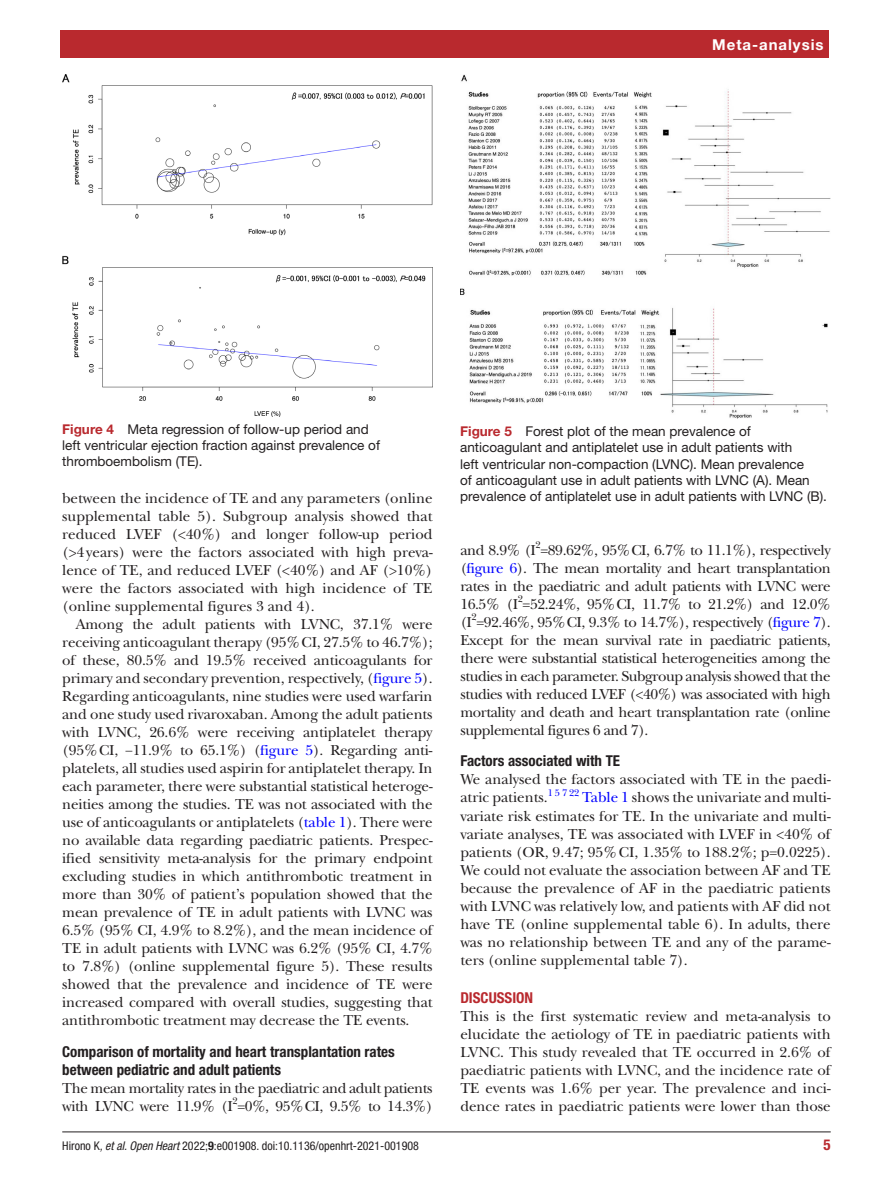
<style>
.page{position:relative;width:893px;height:1191px;background:#fff}
.page>*{position:absolute;margin:0;border:0;box-sizing:border-box;transform-origin:0 0}
.t1{font:15px/18px "New Baskerville";letter-spacing:-.025em;color:#231f20;text-align:justify}
.t2{font:700 condensed 15px/18px "Helvetica Neue LT Std";color:#231f20}
.t3{font:700 15px "Helvetica Neue LT Std";letter-spacing:.065em;color:#fff}
.t4{font:700 condensed 15px "Helvetica Neue LT Std";color:#b9292e}
.t5{font:13.5px/16.2px "Helvetica Neue LT Std";color:#231f20}
.t6{font:condensed 12px "Helvetica Neue LT Std";color:#231f20}
.t7{font:9.9px "New Baskerville";color:#231f20}
.s1{font-weight:700;color:#b9292e}
.s2{color:#00f}
.s3{font-style:italic}
.s4{font-weight:700}
</style>
<div class="page">
<hr style="left:62px;top:1131px;width:769px;height:1px;background:#231f20">
<div style="left:61px;top:31px;width:768px;height:27px;background:#b9292e"></div>
<img style="left:460px;top:74px;width:370px;height:344px">
<img style="left:62px;top:74px;width:370px;height:342px">
<p class="t3" style="left:712px;top:35px;width:113px">Meta-analysis</p>
<p class="t5" style="left:62px;top:421px;width:319px"><span class="s1">Figure 4</span> Meta regression of follow-up period and left ventricular ejection fraction against prevalence of thromboembolism (TE).</p>
<p class="t1" style="left:62px;top:489px;width:372px">between the incidence of TE and any parameters (online supplemental table 5). Subgroup analysis showed that reduced LVEF (&lt;40%) and longer follow-up period (&gt;4years) were the factors associated with high preva&shy;lence of TE, and reduced LVEF (&lt;40%) and AF (&gt;10%) were the factors associated with high incidence of TE (online supplemental figures 3 and 4).</p>
<p class="t1" style="left:62px;top:615px;width:372px;text-indent:14px">Among the adult patients with LVNC, 37.1% were receiving anticoagulant therapy (95%CI, 27.5% to 46.7%); of these, 80.5% and 19.5% received anticoagulants for primary and secondary prevention, respectively, (<span class="s2">figure 5</span>).<br>Regarding anticoagulants, nine studies were used warfarin and one study used rivaroxaban. Among the adult patients with LVNC, 26.6% were receiving antiplatelet therapy (95%CI, −11.9% to 65.1%) (<span class="s2">figure 5</span>). Regarding anti&shy;platelets, all studies used aspirin for antiplatelet therapy. In each parameter, there were substantial statistical heteroge&shy;neities among the studies. TE was not associated with the use of anticoagulants or antiplatelets (<span class="s2">table 1</span>). There were no available data regarding paediatric patients. Prespec&shy;ified sensitivity meta-analysis for the primary endpoint excluding studies in which antithrombotic treatment in more than 30% of patient’s population showed that the mean prevalence of TE in adult patients with LVNC was 6.5% (95% CI, 4.9% to 8.2%), and the mean incidence of TE in adult patients with LVNC was 6.2% (95% CI, 4.7% to 7.8%) (online supplemental figure 5). These results showed that the prevalence and incidence of TE were increased compared with overall studies, suggesting that antithrombotic treatment may decrease the TE events.</p>
<p class="t2" style="left:62px;top:1042px;width:334px">Comparison of mortality and heart transplantation rates between pediatric and adult patients</p>
<p class="t1" style="left:62px;top:1079px;width:372px">The mean mortality rates in the paediatric and adult patients with LVNC were 11.9% (I<sup>2</sup>=0%, 95%CI, 9.5% to 14.3%)</p>
<p class="t5" style="left:460px;top:423px;width:368px"><span class="s1">Figure 5</span> Forest plot of the mean prevalence of anticoagulant and antiplatelet use in adult patients with<br>left ventricular non-compaction (LVNC). Mean prevalence<br>of anticoagulant use in adult patients with LVNC (A). Mean prevalence of antiplatelet use in adult patients with LVNC (B).</p>
<p class="t7" style="left:536px;top:539px;width:7px">2</p>
<p class="t1" style="left:460px;top:559px;width:372px">(<span class="s2">figure 6</span>). The mean mortality and heart transplantation rates in the paediatric and adult patients with LVNC were 16.5% (I =52.24%, 95%CI, 11.7% to 21.2%) and 12.0%</p>
<p class="t1" style="left:460px;top:541px;width:372px">and 8.9% (I =89.62%, 95%CI, 6.7% to 11.1%), respectively</p>
<p class="t7" style="left:518px;top:593px;width:7px">2</p>
<p class="t1" style="left:460px;top:613px;width:372px">(I =92.46%, 95%CI, 9.3% to 14.7%), respectively (<span class="s2">figure 7</span>).</p>
<p class="t7" style="left:472px;top:611px;width:7px">2</p>
<p class="t1" style="left:460px;top:631px;width:372px">Except for the mean survival rate in paediatric patients, there were substantial statistical heterogeneities among the studies in each parameter. Subgroup analysis showed that the studies with reduced LVEF (&lt;40%) was associated with high mortality and death and heart transplantation rate (online supplemental figures 6 and 7).</p>
<p class="t2" style="left:460px;top:752px;width:161px">Factors associated with TE</p>
<p class="t1" style="left:460px;top:770px;width:372px">We analysed the factors associated with TE in the paedi&shy;atric patients.<sup>1</sup> <sup>5</sup> <sup>7</sup> <sup>22</sup> <span class="s2">Table 1</span> shows the univariate and multi&shy;variate risk estimates for TE. In the univariate and multi&shy;variate analyses, TE was associated with LVEF in &lt;40% of patients (OR, 9.47; 95%CI, 1.35% to 188.2%; p=0.0225).<br>We could not evaluate the association between AF and TE because the prevalence of AF in the paediatric patients with LVNC was relatively low, and patients with AF did not have TE (online supplemental table 6). In adults, there was no relationship between TE and any of the parame&shy;ters (online supplemental table 7).</p>
<p class="t4" style="left:460px;top:988px;width:74px">DISCUSSION</p>
<p class="t1" style="left:460px;top:1007px;width:372px">This is the first systematic review and meta-analysis to elucidate the aetiology of TE in paediatric patients with LVNC. This study revealed that TE occurred in 2.6% of paediatric patients with LVNC, and the incidence rate of TE events was 1.6% per year. The prevalence and inci&shy;dence rates in paediatric patients were lower than those</p>
<p class="t6" style="left:62px;top:1139px;width:358px">Hirono K<span class="s3">, et al. Open Heart</span> 2022;<span class="s4">9</span>:e001908. doi:10.1136/openhrt-2021-001908</p>
<p class="t4" style="left:823px;top:1135px;width:9px">5</p>
</div>
